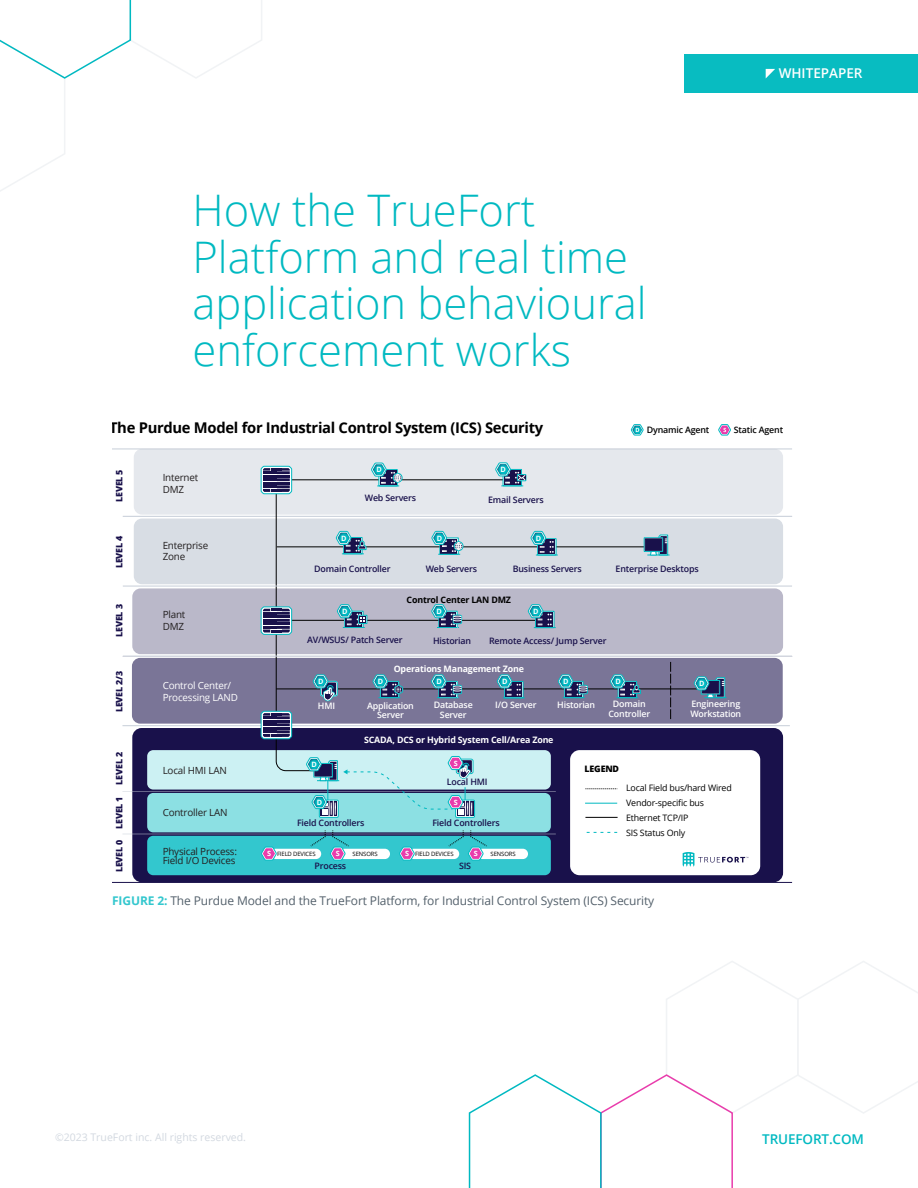
<style>
.page{position:relative;width:918px;height:1188px;background:#fff}
.page>*{position:absolute;margin:0;border:0;box-sizing:border-box;transform-origin:0 0}
.t1{font:300 43.5px/46.5px "Open Sans";color:#00b9c1}
.t2{font:700 14.85px "Open Sans";letter-spacing:-.02em;color:#000}
.t3{font:600 13.5px "Open Sans";letter-spacing:-.01em;color:#00b9c1}
.t4{font:600 13.5px "Open Sans";color:#fff}
.t5{font:12px "Open Sans";letter-spacing:-.01em;color:#53606b}
.t6{font:10.5px "Open Sans";color:#d2d8e0}
.t7{font:9.9px/11.9px "Open Sans";letter-spacing:-.02em;color:#231f20}
.t8{font:9.9px/11.9px "Open Sans";letter-spacing:-.02em;color:#fff}
.t9{font:600 8.85px "Open Sans";letter-spacing:-.02em;color:#19114b}
.t10{font:600 8.85px/9.9px "Open Sans";letter-spacing:-.02em;color:#fff;text-align:center}
.t11{font:8.85px/14.9px "Open Sans";letter-spacing:-.02em;color:#000}
.t12{font:700 8.85px "Open Sans";letter-spacing:-.02em;color:#fff}
.t13{font:800 8.85px "Open Sans";letter-spacing:-.02em;color:#19114b}
.t14{font:600 8.85px "Open Sans";letter-spacing:-.02em;color:#000}
.t15{font:700 8.85px "Open Sans";letter-spacing:-.02em;color:#000}
.t16{font:800 8.85px "Open Sans";letter-spacing:-.02em;color:#000}
.t17{font:700 7.35px "Open Sans";color:#fff}
.t18{font:5.85px "Open Sans";letter-spacing:-.02em;color:#000}
.s1{font-weight:700;font-size:7.35px;color:#fff}
.s2{font-weight:700;color:#33c7ce}
</style>
<div class="page">
<div style="left:684px;top:54px;width:234px;height:39px;background:#08bcc1"></div>
<svg style="left:766px;top:69px;width:9px;height:9px"></svg>
<hr style="left:123px;top:516px;width:669px;height:1px;background:#c7ced8">
<div style="left:132px;top:728px;width:651px;height:154px;background:#19114b;border-radius:9px"></div>
<hr style="left:112px;top:882px;width:680px;height:1px;background:#19114b">
<div style="left:570px;top:750px;width:190px;height:125px;background:#fff;border-radius:9px"></div>
<div style="left:132px;top:658px;width:651px;height:66px;background:#7a7597;border-radius:8px"></div>
<div style="left:132px;top:588px;width:651px;height:66px;background:#bab8c9;border-radius:8px"></div>
<div style="left:134px;top:519px;width:649px;height:65px;background:#d8dde4;border-radius:8px"></div>
<div style="left:134px;top:449px;width:649px;height:66px;background:#e5e8ed;border-radius:8px"></div>
<div style="left:147px;top:836px;width:404px;height:39px;background:#33c7ce;border-radius:6px"></div>
<div style="left:147px;top:793px;width:404px;height:39px;background:#8ce0e3;border-radius:6px"></div>
<div style="left:147px;top:750px;width:404px;height:40px;background:#ccf1f3;border-radius:6px"></div>
<hr style="left:288px;top:479px;width:218px;height:1px;background:#000">
<hr style="left:277px;top:546px;width:376px;height:1px;background:#000">
<hr style="left:277px;top:620px;width:271px;height:1px;background:#000">
<hr style="left:276px;top:688px;width:438px;height:1px;background:#000">
<hr style="left:122px;top:725px;width:668px;height:1px;background:#c7ced8">
<hr style="left:122px;top:834px;width:434px;height:1px;background:#c7ced8">
<hr style="left:122px;top:791px;width:434px;height:1px;background:#c7ced8">
<hr style="left:123px;top:586px;width:669px;height:1px;background:#c7ced8">
<hr style="left:123px;top:656px;width:669px;height:1px;background:#c7ced8">
<hr style="left:112px;top:448px;width:680px;height:1px;background:#c7ced8">
<svg style="left:644px;top:535px;width:26px;height:21px"></svg>
<svg style="left:585px;top:788px;width:33px;height:1px"></svg>
<svg style="left:586px;top:832px;width:31px;height:1px"></svg>
<hr style="left:585px;top:803px;width:32px;height:1px;background:#00b9c1">
<hr style="left:585px;top:817px;width:33px;height:1px;background:#000">
<svg style="left:670px;top:662px;width:1px;height:58px"></svg>
<svg style="left:530px;top:531px;width:28px;height:25px"></svg>
<svg style="left:495px;top:462px;width:31px;height:25px"></svg>
<div style="left:455px;top:800px;width:20px;height:18px;border:1px solid #00b9c1"></div>
<svg style="left:497px;top:674px;width:28px;height:25px"></svg>
<svg style="left:558px;top:674px;width:30px;height:24px"></svg>
<svg style="left:610px;top:674px;width:31px;height:24px"></svg>
<svg style="left:694px;top:676px;width:33px;height:22px"></svg>
<svg style="left:528px;top:604px;width:28px;height:24px"></svg>
<div style="left:319px;top:800px;width:19px;height:18px;border:1px solid #00b9c1"></div>
<div style="left:271px;top:849px;width:50px;height:10px;background:#fff;border-radius:5px"></div>
<svg style="left:260px;top:463px;width:213px;height:354px"></svg>
<svg style="left:261px;top:847px;width:16px;height:14px"></svg>
<div style="left:339px;top:849px;width:51px;height:10px;background:#fff;border-radius:5px"></div>
<svg style="left:310px;top:830px;width:39px;height:31px"></svg>
<div style="left:409px;top:849px;width:50px;height:10px;background:#fff;border-radius:5px"></div>
<svg style="left:399px;top:847px;width:16px;height:14px"></svg>
<div style="left:477px;top:849px;width:51px;height:10px;background:#fff;border-radius:5px"></div>
<svg style="left:448px;top:830px;width:39px;height:31px"></svg>
<svg style="left:718px;top:424px;width:13px;height:11px"></svg>
<svg style="left:631px;top:424px;width:13px;height:11px"></svg>
<svg style="left:683px;top:852px;width:65px;height:15px"></svg>
<svg style="left:0;top:0;width:262px;height:191px"></svg>
<svg style="left:468px;top:961px;width:449px;height:227px"></svg>
<h1 class="t1" style="left:192px;top:186px;width:456px">How the TrueFort<br>Platform and real time application behavioural enforcement works</h1>
<h3 class="t4" style="left:779px;top:64px;width:85px">WHITEPAPER</h3>
<h2 class="t2" style="left:109px;top:417px;width:436px">The Purdue Model for Industrial Control System (ICS) Security</h2>
<p class="t14" style="left:647px;top:424px;width:64px">Dynamic Agent</p>
<p class="t14" style="left:734px;top:424px;width:51px">Static Agent</p>
<p class="t17" style="left:501px;top:464px;width:7px">D</p>
<p class="t13" style="left:113px;top:502px;width:34px;rotate:-90deg">LEVEL 5</p>
<p class="t17" style="left:376px;top:464px;width:7px">D</p>
<p class="t17" style="left:341px;top:533px;width:7px">D</p>
<p class="t17" style="left:437px;top:533px;width:7px">D</p>
<p class="t17" style="left:536px;top:533px;width:7px">D</p>
<p class="t7" style="left:163px;top:471px;width:37px">Internet<br>DMZ</p>
<p class="t9" style="left:365px;top:492px;width:53px">Web Servers</p>
<p class="t9" style="left:488px;top:493px;width:57px">Email Servers</p>
<p class="t13" style="left:113px;top:568px;width:34px;rotate:-90deg">LEVEL 4</p>
<p class="t7" style="left:163px;top:539px;width:47px">Enterprise<br>Zone</p>
<p class="t9" style="left:426px;top:562px;width:53px">Web Servers</p>
<p class="t9" style="left:513px;top:562px;width:71px">Business Servers</p>
<p class="t9" style="left:616px;top:562px;width:85px">Enterprise Desktops</p>
<p class="t9" style="left:314px;top:563px;width:78px">Domain Controller</p>
<p class="t13" style="left:113px;top:637px;width:34px;rotate:-90deg">LEVEL 3</p>
<p class="t7" style="left:163px;top:609px;width:24px">Plant<br>DMZ</p>
<p class="t17" style="left:342px;top:606px;width:7px">D</p>
<p class="t15" style="left:407px;top:593px;width:106px">Control Center LAN DMZ</p>
<p class="t17" style="left:437px;top:606px;width:7px">D</p>
<p class="t17" style="left:533px;top:606px;width:7px">D</p>
<p class="t9" style="left:307px;top:634px;width:97px">AV/WSUS/ Patch Server</p>
<p class="t9" style="left:433px;top:635px;width:40px">Historian</p>
<p class="t9" style="left:489px;top:635px;width:119px">Remote Access/ Jump Server</p>
<p class="t13" style="left:113px;top:712px;width:43px;rotate:-90deg">LEVEL 2/3</p>
<p class="t8" style="left:163px;top:679px;width:77px">Control Center/<br>Processing LAND</p>
<p class="t12" style="left:394px;top:663px;width:132px">Operations Management Zone</p>
<p class="t17" style="left:318px;top:676px;width:7px">D</p>
<p class="t17" style="left:378px;top:676px;width:7px">D</p>
<p class="t17" style="left:436px;top:676px;width:7px">D</p>
<p class="t17" style="left:502px;top:676px;width:7px">D</p>
<p class="t17" style="left:563px;top:676px;width:7px">D</p>
<p class="t17" style="left:615px;top:676px;width:7px">D</p>
<p class="t17" style="left:699px;top:678px;width:7px">D</p>
<p class="t10" style="left:318px;top:700px;width:19px">HMI</p>
<p class="t10" style="left:367px;top:700px;width:48px">Application<br>Server</p>
<p class="t10" style="left:434px;top:700px;width:41px">Database<br>Server</p>
<p class="t10" style="left:495px;top:700px;width:43px">I/O Server</p>
<p class="t10" style="left:557px;top:700px;width:40px">Historian</p>
<p class="t10" style="left:609px;top:699px;width:43px">Domain<br>Controller</p>
<p class="t10" style="left:690px;top:699px;width:52px;text-align:left">Engineering<br>Workstation</p>
<p class="t12" style="left:364px;top:733px;width:191px">SCADA, DCS or Hybrid System Cell/Area Zone</p>
<p class="t13" style="left:113px;top:785px;width:34px;rotate:-90deg">LEVEL 2</p>
<p class="t13" style="left:113px;top:872px;width:78px;rotate:-90deg">LEVEL 0 LEVEL 1</p>
<p class="t7" style="left:163px;top:764px;width:66px">Local HMI LAN</p>
<p class="t7" style="left:163px;top:806px;width:66px">Controller LAN</p>
<p class="t7" style="left:163px;top:846px;width:76px;line-height:9.9px">Physical Process:<br>Field I/O Devices</p>
<p class="t17" style="left:311px;top:759px;width:7px">D</p>
<p class="t17" style="left:454px;top:758px;width:6px">S</p>
<p class="t17" style="left:454px;top:797px;width:6px">S</p>
<p class="t9" style="left:297px;top:817px;width:69px">Field Controllers</p>
<p class="t9" style="left:315px;top:860px;width:33px">Process</p>
<p class="t9" style="left:447px;top:776px;width:42px">Local HMI</p>
<p class="t17" style="left:317px;top:797px;width:7px">D</p>
<p class="t9" style="left:432px;top:817px;width:69px">Field Controllers</p>
<p class="t17" style="left:267px;top:848px;width:6px">S</p>
<p class="t17" style="left:336px;top:848px;width:6px">S</p>
<p class="t18" style="left:353px;top:850px;width:27px">SENSORS</p>
<p class="t18" style="left:405px;top:850px;width:50px"><span class="s1">S</span> FIELD DEVICES</p>
<p class="t17" style="left:474px;top:848px;width:6px">S</p>
<p class="t18" style="left:491px;top:850px;width:27px">SENSORS</p>
<p class="t18" style="left:277px;top:850px;width:40px">FIELD DEVICES</p>
<p class="t9" style="left:459px;top:860px;width:14px">SIS</p>
<p class="t16" style="left:585px;top:763px;width:36px">LEGEND</p>
<p class="t11" style="left:626px;top:780px;width:107px">Local Field bus/hard Wired<br>Vendor-specific bus<br>Ethernet TCP/IP<br>SIS Status Only</p>
<h3 class="t5" style="left:112px;top:892px;width:544px"><span class="s2">FIGURE 2:</span> The Purdue Model and the TrueFort Platform, for Industrial Control System (ICS) Security</h3>
<p class="t6" style="left:55px;top:1130px;width:193px">©2023 TrueFort inc. All rights reserved.</p>
<h3 class="t3" style="left:762px;top:1130px;width:103px">TRUEFORT.COM</h3>
</div>
